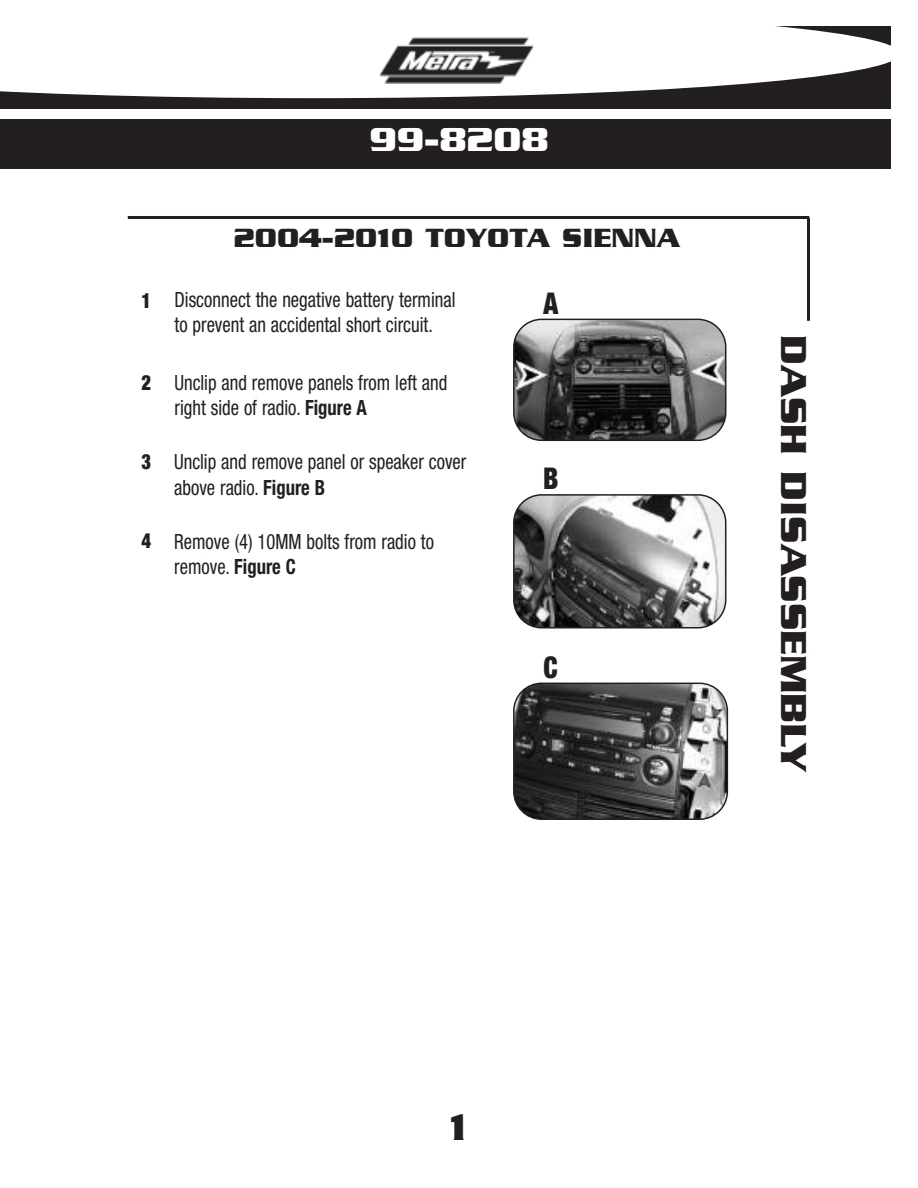
<style>
.page{position:relative;width:918px;height:1188px;background:#fff}
.page>*{position:absolute;margin:0;border:0;box-sizing:border-box;transform-origin:0 0}
.t1{font:700 40.2px "Serpentine";color:#231f20;scale:.87 1}
.t2{font:700 39px "Serpentine";color:#231f20}
.t3{font:700 36px "Serpentine";color:#fff}
.t4{font:900 condensed 30px "Helvetica Neue";color:#231f20;scale:.89 1}
.t5{font:700 28.5px "Serpentine";color:#231f20}
.t6{font:condensed 21px/25.2px "Helvetica Neue";color:#231f20;scale:.89 1}
.t7{font:900 condensed 21px "Helvetica Neue";color:#231f20;scale:.89 1}
.s1{font-weight:700}
</style>
<div class="page">
<div style="left:0;top:26px;width:891px;height:82px;background:#231f20"></div>
<svg style="left:0;top:26px;width:891px;height:72px;background:#e2e2e2"></svg>
<div style="left:363px;top:27px;width:190px;height:59px;background:#fff"></div>
<img style="left:379px;top:38px;width:155px;height:45px">
<div style="left:0;top:120px;width:891px;height:49px;background:#231f20"></div>
<hr style="left:128px;top:216px;width:681px;height:3px;background:#231f20">
<hr style="left:807px;top:218px;width:3px;height:103px;background:#231f20">
<svg style="left:513px;top:319px;width:213px;height:122px;background:#5e5e5e"></svg>
<svg style="left:513px;top:683px;width:215px;height:137px;background:#555454"></svg>
<svg style="left:513px;top:494px;width:213px;height:134px"></svg>
<h3 class="t3" style="left:369px;top:128px;width:181px">99-8208</h3>
<h3 class="t5" style="left:234px;top:228px;width:448px">2004-2010 TOYOTA SIENNA</h3>
<p class="t7" style="left:142px;top:293px;width:12px">1</p>
<p class="t7" style="left:142px;top:375px;width:12px">2</p>
<p class="t6" style="left:175px;top:289px;width:317px">Disconnect the negative battery terminal to prevent an accidental short circuit.</p>
<p class="t6" style="left:175px;top:371px;width:308px">Unclip and remove panels from left and right side of radio. <span class="s1">Figure A</span></p>
<h3 class="t4" style="left:543px;top:292px;width:18px">A</h3>
<p class="t7" style="left:142px;top:454px;width:12px">3</p>
<p class="t6" style="left:174px;top:451px;width:330px">Unclip and remove panel or speaker cover above radio. <span class="s1">Figure B</span></p>
<h3 class="t4" style="left:543px;top:468px;width:19px">B</h3>
<p class="t7" style="left:142px;top:533px;width:12px">4</p>
<p class="t6" style="left:174px;top:530px;width:293px">Remove (4) 10MM bolts from radio to remove. <span class="s1">Figure C</span></p>
<h3 class="t4" style="left:544px;top:656px;width:18px">C</h3>
<h2 class="t2" style="left:806px;top:335px;width:438px;rotate:90deg">DASH DISASSEMBLY</h2>
<h1 class="t1" style="left:450px;top:1114px;width:21px">1</h1>
</div>
